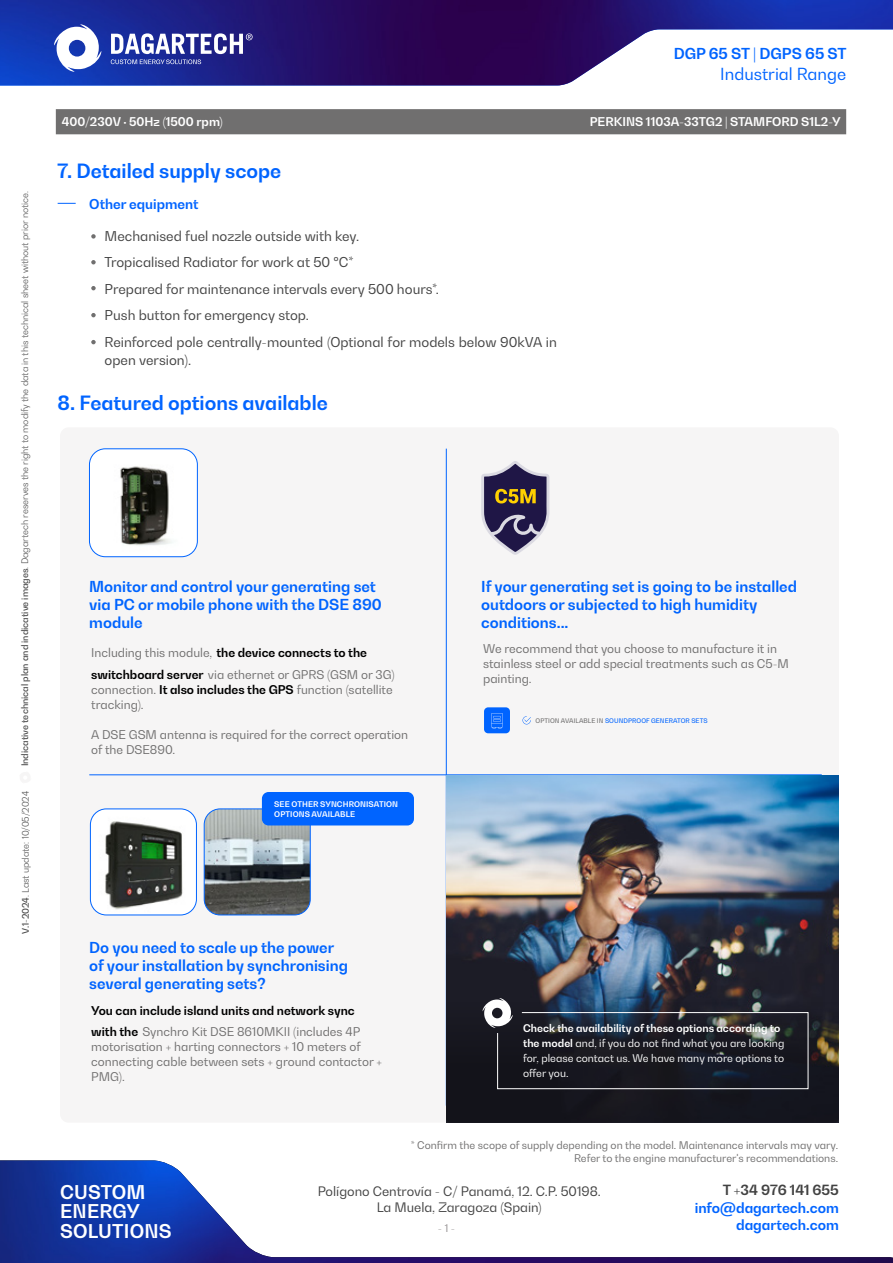
<style>
.page{position:relative;width:893px;height:1263px;background:#fff}
.page>*{position:absolute;margin:0;border:0;box-sizing:border-box;transform-origin:0 0}
.t1{font:700 19.5px "Bw Gradual";color:#0064ff}
.t2{font:700 18.75px/19.4px "Bw Gradual";letter-spacing:.01em;color:#fff}
.t3{font:16.5px "Bw Gradual";color:#0064ff}
.t4{font:700 15px/18px "Bw Gradual";color:#0064ff}
.t5{font:700 13.95px "Bw Gradual";color:#0064ff}
.t6{font:700 13.95px "Bw Gradual";color:#424242}
.t7{font:13.5px/26.5px "Bw Gradual";color:#424242}
.t8{font:700 13.5px "Bw Gradual";color:#0064ff}
.t9{font:12.9px/16.2px "Bw Gradual";color:#424242;text-align:center}
.t10{font:12px/15px "Bw Gradual";color:#706f6f}
.t11{font:700 12px/21.6px "Bw Gradual";color:#000}
.t12{font:700 12px "Bw Gradual";color:#fff}
.t13{font:10.5px/15px "Bw Gradual";color:#fff}
.t14{font:10.5px/12.6px "Bw Gradual";color:#706f6f;text-align:right}
.t15{font:10.5px "Bw Gradual";color:#949091}
.t16{font:300 9px "Bw Gradual";color:#424242}
.t17{font:700 7.8px/9.3px "Bw Gradual";letter-spacing:.01em;color:#fff}
.t18{font:500 6.3px "Bw Gradual";letter-spacing:.01em;color:#0064ff}
.s1{font-weight:500}
.s2{font-weight:700;color:#000}
.s3{font-weight:400;color:#706f6f}
.s4{color:#706f6f}
.s5{font-weight:700}
</style>
<div class="page">
<img style="left:0;top:1160px;width:893px;height:103px">
<img style="left:0;top:0;width:893px;height:85px">
<svg style="left:111px;top:33px;width:142px;height:31px"></svg>
<svg style="left:54px;top:24px;width:47px;height:48px"></svg>
<svg style="left:58px;top:203px;width:18px;height:1px"></svg>
<svg style="left:91px;top:234px;width:5px;height:5px"></svg>
<svg style="left:91px;top:260px;width:5px;height:4px"></svg>
<svg style="left:91px;top:286px;width:5px;height:4px"></svg>
<svg style="left:91px;top:313px;width:5px;height:4px"></svg>
<svg style="left:91px;top:340px;width:5px;height:4px"></svg>
<div style="left:60px;top:427px;width:779px;height:696px;background:#f6f5f5;border-radius:9px"></div>
<img style="left:89px;top:449px;width:108px;height:107px">
<div style="left:89px;top:449px;width:109px;height:108px;border:1px solid #0064ff;border-radius:16px"></div>
<hr style="left:446px;top:449px;width:1px;height:657px;background:#0064ff">
<hr style="left:89px;top:774px;width:733px;height:1px;background:#0064ff">
<svg style="left:481px;top:461px;width:69px;height:94px"></svg>
<img style="left:90px;top:809px;width:106px;height:106px">
<div style="left:90px;top:809px;width:107px;height:106px;border:1px solid #0064ff;border-radius:16px"></div>
<img style="left:204px;top:809px;width:106px;height:106px">
<div style="left:204px;top:809px;width:106px;height:106px;border:1px solid #0064ff;border-radius:16px"></div>
<img style="left:446px;top:775px;width:393px;height:348px">
<svg style="left:446px;top:998px;width:393px;height:125px;background:#19191f"></svg>
<svg style="left:482px;top:998px;width:326px;height:91px;background:#252832"></svg>
<div style="left:262px;top:792px;width:152px;height:33px;background:#0064ff;border-radius:7px"></div>
<div style="left:484px;top:707px;width:26px;height:26px;background:#0064ff;border-radius:4px"></div>
<svg style="left:491px;top:713px;width:12px;height:15px"></svg>
<svg style="left:522px;top:716px;width:9px;height:8px"></svg>
<div style="left:56px;top:109px;width:790px;height:25px;background:#706f6f"></div>
<p class="t16" style="left:19px;top:766px;width:577px;rotate:-90deg"><span class="s1">Indicative technical plan and indicative images</span>. Dagartech reserves the right to modify the data in this technical sheet without prior notice.</p>
<p class="t16" style="left:20px;top:933px;width:144px;rotate:-90deg"><span class="s1">V.1-2024</span>. Last update: 10/05/2024</p>
<p class="t4" style="left:674px;top:44px;width:174px">DGP 65 ST | DGPS 65 ST</p>
<h3 class="t3" style="left:720px;top:63px;width:127px">Industrial Range</h3>
<p class="t12" style="left:62px;top:114px;width:162px">400/230V · 50Hz (1500 rpm)</p>
<p class="t12" style="left:590px;top:114px;width:252px">PERKINS 1103A-33TG2 | STAMFORD S1L2-Y</p>
<h1 class="t1" style="left:58px;top:158px;width:225px">7. Detailed supply scope</h1>
<p class="t8" style="left:89px;top:195px;width:111px">Other equipment</p>
<p class="t7" style="left:105px;top:222px;width:454px">Mechanised fuel nozzle outside with key.<br>Tropicalised Radiator for work at 50 ºC*<br>Prepared for maintenance intervals every 500 hours*.<br>Push button for emergency stop.<br>Reinforced pole centrally-mounted (Optional for models below 90kVA in</p>
<p class="t7" style="left:105px;top:346px;width:88px">open version).</p>
<h1 class="t1" style="left:58px;top:390px;width:272px">8. Featured options available</h1>
<p class="t4" style="left:89px;top:577px;width:294px">Monitor and control your generating set via PC or mobile phone with the DSE 890 module</p>
<p class="t10" style="left:91px;top:642px;width:305px;line-height:21.6px">Including this module, <span class="s2">the device connects to the switchboard server</span> via ethernet or GPRS (GSM or 3G)</p>
<p class="t10" style="left:91px;top:682px;width:303px">connection. <span class="s2">It also includes the GPS</span> function (satellite tracking).</p>
<p class="t10" style="left:91px;top:727px;width:318px">A DSE GSM antenna is required for the correct operation of the DSE890.</p>
<p class="t17" style="left:274px;top:800px;width:125px">SEE OTHER SYNCHRONISATION<br>OPTIONS AVAILABLE</p>
<p class="t4" style="left:89px;top:938px;width:260px">Do you need to scale up the power of your installation by synchronising several generating sets?</p>
<p class="t11" style="left:91px;top:999px;width:270px">You can include island units and network sync with the <span class="s3">Synchro Kit DSE 8610MKII (includes 4P</span></p>
<p class="t10" style="left:91px;top:1039px;width:292px">motorisation + harting connectors + 10 meters of connecting cable between sets + ground contactor +<br>PMG).</p>
<p class="t4" style="left:481px;top:577px;width:317px">If your generating set is going to be installed outdoors or subjected to high humidity conditions...</p>
<p class="t10" style="left:483px;top:641px;width:307px">We recommend that you choose to manufacture it in stainless steel or add special treatments such as C5-M painting.</p>
<p class="t18" style="left:535px;top:716px;width:174px"><span class="s4">OPTION AVAILABLE IN</span> SOUNDPROOF GENERATOR SETS</p>
<p class="t13" style="left:523px;top:1021px;width:263px"><span class="s5">Check the availability of these options according to the model</span> and, if you do not find what you are looking for, please contact us. We have many more options to offer you.</p>
<h2 class="t2" style="left:60px;top:1182px;width:113px">CUSTOM<br>ENERGY<br>SOLUTIONS</h2>
<p class="t14" style="left:411px;top:1139px;width:429px">* Confirm the scope of supply depending on the model. Maintenance intervals may vary.<br>Refer to the engine manufacturer's recommendations.</p>
<p class="t9" style="left:318px;top:1182px;width:285px">Polígono Centrovía - C/ Panamá, 12. C.P. 50198.<br>La Muela, Zaragoza (Spain)</p>
<p class="t15" style="left:438px;top:1221px;width:19px">- 1 -</p>
<p class="t6" style="left:723px;top:1180px;width:118px">T +34 976 141 655</p>
<p class="t5" style="left:695px;top:1199px;width:146px">info@dagartech.com</p>
<p class="t5" style="left:736px;top:1215px;width:104px">dagartech.com</p>
</div>
